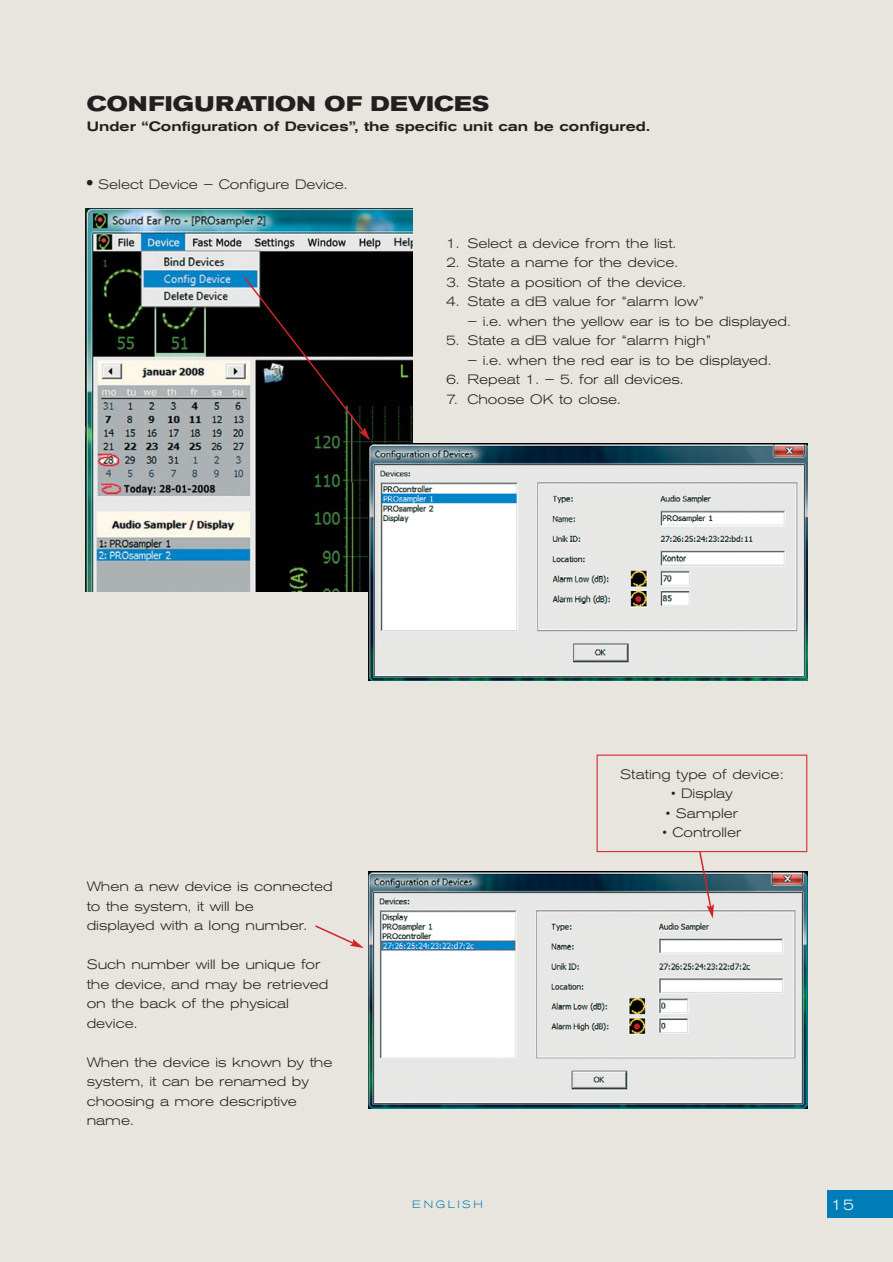
<style>
.page{position:relative;width:893px;height:1262px;background:#fff}
.page>*{position:absolute;margin:0;border:0;box-sizing:border-box;transform-origin:0 0}
.t1{font:700 expanded 21px "Akzidenz Grotesk BE";letter-spacing:.02em;color:#231f20}
.t2{font:300 expanded 15px "Akzidenz Grotesk BE";color:#fff}
.t3{font:300 expanded 13.5px/19.5px "Akzidenz Grotesk BE";color:#231f20}
.t4{font:500 expanded 13.5px "Akzidenz Grotesk BE";color:#231f20}
.t5{font:300 expanded 10.5px "Akzidenz Grotesk BE";letter-spacing:.24em;color:#007db6}
.s1{font-weight:700;font-size:18px}
</style>
<div class="page">
<div style="left:0;top:0;width:892px;height:1261px;background:#e7e5dd"></div>
<div style="left:827px;top:1189px;width:65px;height:28px;background:#007db6"></div>
<img style="left:86px;top:208px;width:326px;height:383px">
<img style="left:369px;top:443px;width:438px;height:238px">
<svg style="left:242px;top:275px;width:128px;height:165px;background:#191819"></svg>
<img style="left:369px;top:871px;width:438px;height:238px">
<svg style="left:315px;top:925px;width:49px;height:23px"></svg>
<svg style="left:698px;top:852px;width:15px;height:66px"></svg>
<div style="left:596px;top:754px;width:211px;height:98px;border:1px solid #d2232a"></div>
<h1 class="t1" style="left:87px;top:96px;width:404px">CONFIGURATION OF DEVICES</h1>
<p class="t4" style="left:87px;top:121px;width:564px">Under “Configuration of Devices”, the specific unit can be configured.</p>
<p class="t3" style="left:87px;top:176px;width:262px"><span class="s1">•</span> Select Device – Configure Device.</p>
<p class="t3" style="left:446px;top:234px;width:231px">1. Select a device from the list.</p>
<p class="t3" style="left:446px;top:254px;width:233px">2. State a name for the device.</p>
<p class="t3" style="left:446px;top:273px;width:242px">3. State a position of the device.</p>
<p class="t3" style="left:446px;top:293px;width:259px">4. State a dB value for “alarm low”</p>
<p class="t3" style="left:467px;top:312px;width:325px">– i.e. when the yellow ear is to be displayed.</p>
<p class="t3" style="left:446px;top:332px;width:267px">5. State a dB value for “alarm high”</p>
<p class="t3" style="left:467px;top:351px;width:305px">– i.e. when the red ear is to be displayed.</p>
<p class="t3" style="left:446px;top:371px;width:239px">6. Repeat 1. – 5. for all devices.</p>
<p class="t3" style="left:446px;top:390px;width:176px">7. Choose OK to close.</p>
<p class="t3" style="left:87px;top:878px;width:247px">When a new device is connected to the system, it will be<br>displayed with a long number.</p>
<p class="t3" style="left:87px;top:956px;width:243px">Such number will be unique for the device, and may be retrieved on the back of the physical device.</p>
<p class="t3" style="left:87px;top:1053px;width:247px">When the device is known by the system, it can be renamed by choosing a more descriptive name.</p>
<p class="t3" style="left:620px;top:765px;width:165px">Stating type of device:</p>
<p class="t3" style="left:671px;top:785px;width:63px">• Display</p>
<p class="t3" style="left:665px;top:804px;width:74px">• Sampler</p>
<p class="t3" style="left:662px;top:824px;width:80px">• Controller</p>
<p class="t5" style="left:412px;top:1201px;width:72px">ENGLISH</p>
<p class="t2" style="left:831px;top:1199px;width:24px">15</p>
</div>
